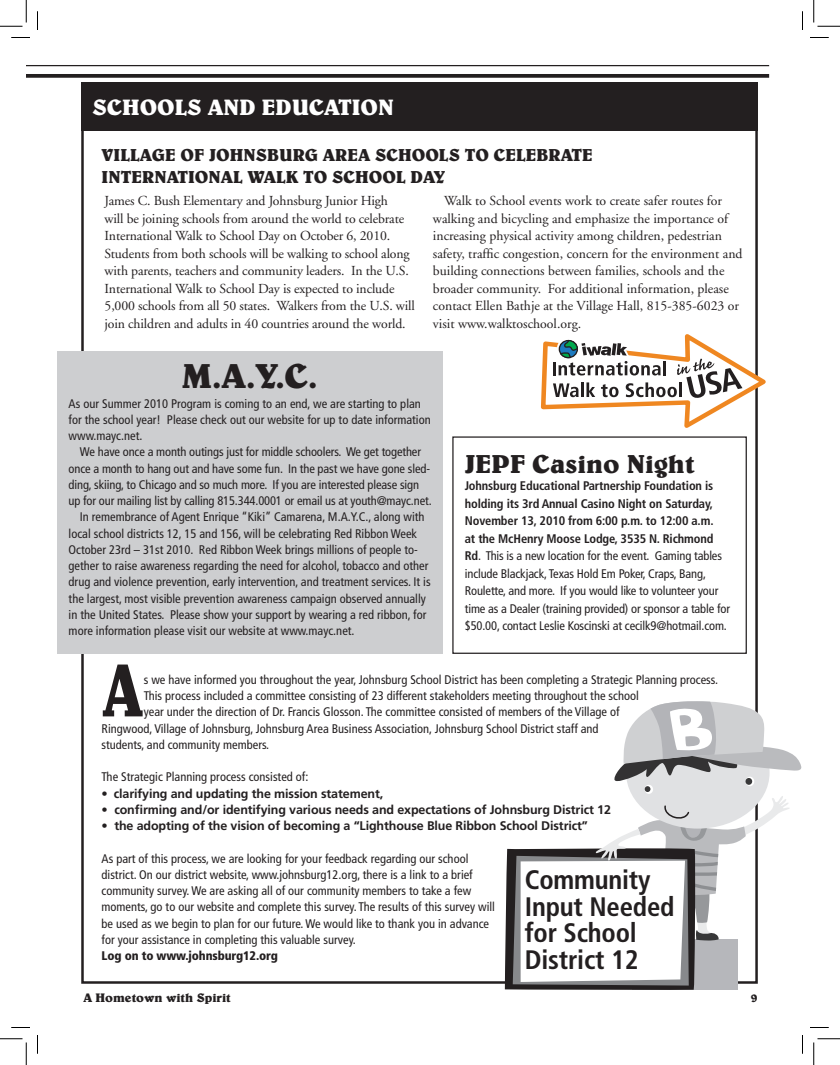
<style>
.page{position:relative;width:840px;height:1065px;background:#fff}
.page>*{position:absolute;margin:0;border:0;box-sizing:border-box;transform-origin:0 0}
.t1{font:condensed 75.88px "Belwe";color:#231f20}
.t2{font:700 35px "Belwe";color:#231f20}
.t3{font:700 condensed 26.75px/26.8px "Frutiger";letter-spacing:-.01em;color:#231f20}
.t4{font:700 26.25px "Belwe";color:#231f20}
.t5{font:700 22.5px "Belwe";letter-spacing:.15em;color:#fff}
.t6{font:700 17.5px "Belwe";color:#231f20}
.t7{font:13.75px/17.5px "Adobe Garamond";letter-spacing:-.01em;color:#231f20}
.t8{font:condensed 12.5px/17.5px "Frutiger";color:#231f20}
.t9{font:700 12.5px "Frutiger";letter-spacing:-.01em;color:#231f20}
.t10{font:900 condensed 12.5px "Frutiger";letter-spacing:-.01em;color:#231f20}
.t11{font:700 12.5px "Belwe";color:#231f20}
.s1{font-weight:700}
.s2{font-weight:400;font-stretch:condensed}
</style>
<div class="page">
<svg style="left:505px;top:701px;width:296px;height:289px"></svg>
<div style="left:452px;top:436px;width:295px;height:218px;border:1px solid #231f20"></div>
<hr style="left:26px;top:65px;width:743px;height:1px;background:#231f20">
<svg style="left:26px;top:74px;width:743px;height:4px;background:#312d2e"></svg>
<svg style="left:541px;top:334px;width:225px;height:94px"></svg>
<div style="left:57px;top:351px;width:385px;height:302px;background:#cdced0"></div>
<div style="left:81px;top:82px;width:677px;height:49px;background:#231f20"></div>
<svg style="left:11px;top:37px;width:19px;height:1px"></svg>
<svg style="left:810px;top:37px;width:19px;height:1px"></svg>
<svg style="left:11px;top:1027px;width:19px;height:1px"></svg>
<svg style="left:810px;top:1027px;width:19px;height:1px"></svg>
<svg style="left:37px;top:11px;width:1px;height:19px"></svg>
<svg style="left:37px;top:1035px;width:1px;height:19px"></svg>
<svg style="left:802px;top:11px;width:1px;height:19px"></svg>
<svg style="left:802px;top:1035px;width:1px;height:19px"></svg>
<svg style="left:0;top:0;width:27px;height:27px"></svg>
<svg style="left:0;top:1039px;width:27px;height:26px"></svg>
<svg style="left:814px;top:0;width:26px;height:27px"></svg>
<svg style="left:814px;top:1039px;width:26px;height:26px"></svg>
<h3 class="t5" style="left:93px;top:94px;width:303px">Schools and education</h3>
<h3 class="t6" style="left:102px;top:144px;width:51px">VILLAGE</h3>
<h3 class="t6" style="left:180px;top:144px;width:50px">OF JOHNSBURG</h3>
<h3 class="t6" style="left:323px;top:144px;width:13px">AREA</h3>
<h3 class="t6" style="left:375px;top:144px;width:14px">SCHOO</h3>
<h3 class="t6" style="left:439px;top:144px;width:99px">LSTO CELEBRATE</h3>
<h3 class="t6" style="left:102px;top:167px;width:12px">INTERNATIONA</h3>
<h3 class="t6" style="left:233px;top:167px;width:113px">L WALKTO SCHOO</h3>
<h3 class="t6" style="left:396px;top:167px;width:51px">L DAY</h3>
<p class="t7" style="left:105px;top:192px;width:312px">James C. Bush Elementary and Johnsburg Junior High<br>will be joining schools from around the world to celebrate International Walk to School Day on October 6, 2010.<br>Students from both schools will be walking to school along with parents, teachers and community leaders. In the U.S.<br>International Walk to School Day is expected to include 5,000 schools from all 50 states. Walkers from the U.S. will join children and adults in 40 countries around the world.</p>
<p class="t7" style="left:433px;top:192px;width:311px;text-indent:11px">Walk to School events work to create safer routes for walking and bicycling and emphasize the importance of increasing physical activity among children, pedestrian safety, traffic congestion, concern for the environment and building connections between families, schools and the broader community. For additional information, please contact Ellen Bathje at the Village Hall, 815-385-6023 or visit www.walktoschool.org.</p>
<h2 class="t2" style="left:182px;top:355px;width:137px">M.A.Y.C.</h2>
<p class="t8" style="left:69px;top:395px;width:364px;line-height:16.2px">As our Summer 2010 Program is coming to an end, we are starting to plan for the school year! Please check out our website for up to date information www.mayc.net.</p>
<p class="t8" style="left:80px;top:443px;width:343px">We have once a month outings just for middle schoolers. We get together</p>
<p class="t8" style="left:69px;top:460px;width:363px">once a month to hang out and have some fun. In the past we have gone sled-</p>
<p class="t8" style="left:69px;top:476px;width:352px">ding, skiing, to Chicago and so much more. If you are interested please sign</p>
<p class="t8" style="left:69px;top:492px;width:365px">up for our mailing list by calling 815.344.0001 or email us at youth@mayc.net.</p>
<p class="t8" style="left:80px;top:508px;width:346px">In remembrance of Agent Enrique “Kiki” Camarena, M.A.Y.C., along with</p>
<p class="t8" style="left:69px;top:525px;width:350px">local school districts 12, 15 and 156, will be celebrating Red Ribbon Week</p>
<p class="t8" style="left:69px;top:541px;width:351px">October 23rd – 31st 2010. Red Ribbon Week brings millions of people to-</p>
<p class="t8" style="left:69px;top:557px;width:361px">gether to raise awareness regarding the need for alcohol, tobacco and other</p>
<p class="t8" style="left:69px;top:573px;width:364px">drug and violence prevention, early intervention, and treatment services. It is</p>
<p class="t8" style="left:69px;top:590px;width:359px">the largest, most visible prevention awareness campaign observed annually</p>
<p class="t8" style="left:69px;top:606px;width:359px">in the United States. Please show your support by wearing a red ribbon, for</p>
<p class="t8" style="left:69px;top:622px;width:287px">more information please visit our website at www.mayc.net.</p>
<h3 class="t4" style="left:465px;top:448px;width:231px">JEPF Casino Night</h3>
<p class="t8" style="left:465px;top:477px;width:267px"><span class="s1">Johnsburg Educational Partnership Foundation is holding its 3rd Annual Casino Night on Saturday, November 13, 2010 from 6:00 p.m. to 12:00 a.m.<br>at the McHenry Moose Lodge, 3535 N. Richmond Rd</span>. This is a new location for the event. Gaming tables include Blackjack, Texas Hold Em Poker, Craps, Bang, Roulette, and more. If you would like to volunteer your time as a Dealer (training provided) or sponsor a table for $50.00, contact Leslie Koscinski at cecilk9@hotmail.com.</p>
<h1 class="t1" style="left:102px;top:646px;width:44px">A</h1>
<p class="t8" style="left:144px;top:671px;width:576px">s we have informed you throughout the year, Johnsburg School District has been completing a Strategic Planning process.</p>
<p class="t8" style="left:144px;top:687px;width:497px">This process included a committee consisting of 23 different stakeholders meeting throughout the school</p>
<p class="t8" style="left:144px;top:703px;width:477px">year under the direction of Dr. Francis Glosson. The committee consisted of members of the Village of</p>
<p class="t8" style="left:102px;top:720px;width:499px">Ringwood, Village of Johnsburg, Johnsburg Area Business Association, Johnsburg School District staff and</p>
<p class="t8" style="left:102px;top:736px;width:169px">students, and community members.</p>
<p class="t8" style="left:102px;top:768px;width:208px">The Strategic Planning process consisted of:</p>
<p class="t9" style="left:102px;top:786px;width:283px"><span class="s2">•</span> clarifying and updating the mission statement,</p>
<p class="t9" style="left:102px;top:802px;width:511px">• confirming and/or identifying various needs and expectations of Johnsburg District 12</p>
<p class="t9" style="left:102px;top:818px;width:488px">• the adopting of the vision of becoming a “Lighthouse Blue Ribbon School District”</p>
<p class="t8" style="left:102px;top:850px;width:395px;line-height:16.2px">As part of this process, we are looking for your feedback regarding our school district. On our district website, www.johnsburg12.org, there is a link to a brief community survey. We are asking all of our community members to take a few moments, go to our website and complete this survey. The results of this survey will be used as we begin to plan for our future. We would like to thank you in advance for your assistance in completing this valuable survey.</p>
<p class="t10" style="left:102px;top:948px;width:178px">Log on to www.johnsburg12.org</p>
<p class="t11" style="left:83px;top:990px;width:149px">A Hometown with Spirit</p>
<p class="t11" style="left:751px;top:990px;width:8px">9</p>
<h3 class="t3" style="left:525px;top:866px;width:151px">Community<br>Input Needed for School<br>District 12</h3>
</div>
